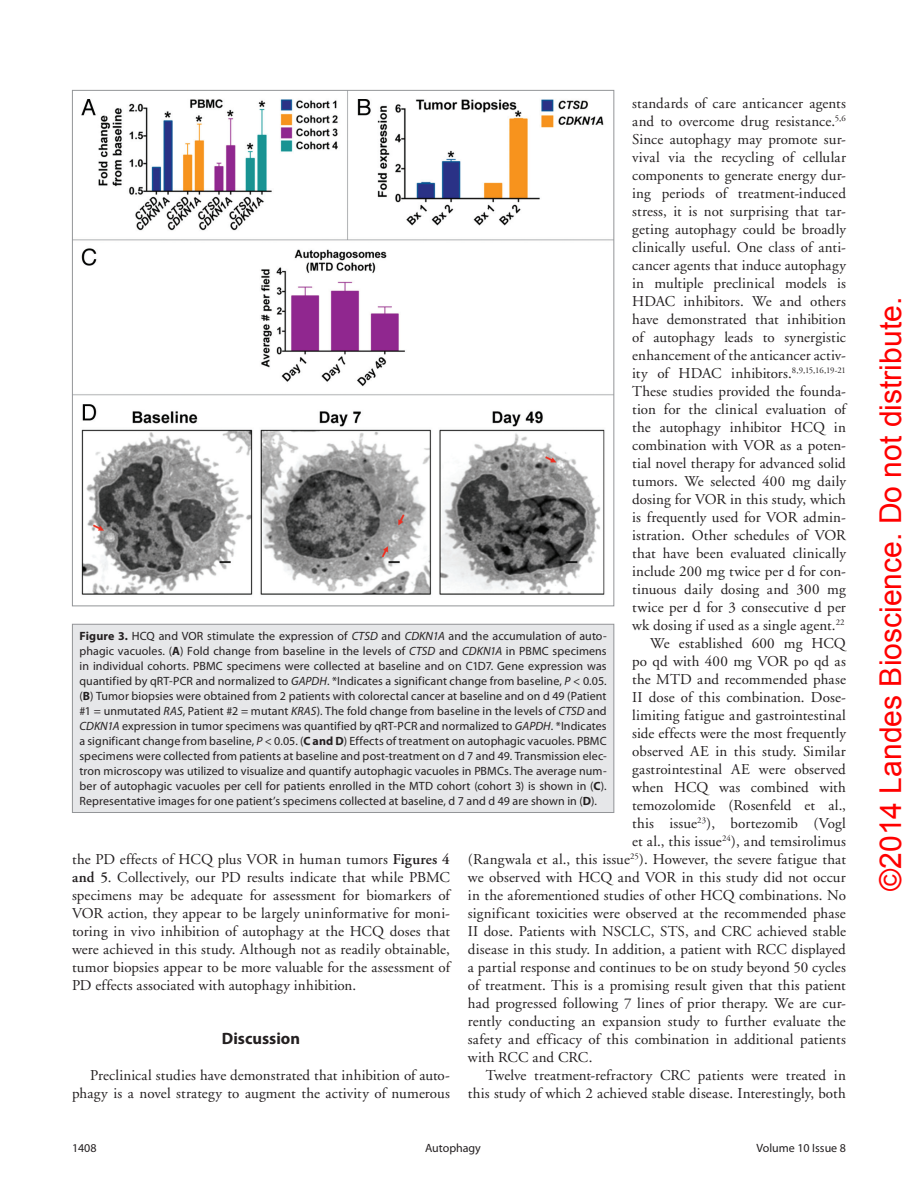
<style>
.page{position:relative;width:918px;height:1188px;background:#fff}
.page>*{position:absolute;margin:0;border:0;box-sizing:border-box;transform-origin:0 0}
.t1{font:30.15px "Arial";color:#f00}
.t2{font:700 16.5px "Myriad Pro";color:#231f20}
.t3{font:15px/18px "Adobe Garamond";letter-spacing:.005em;color:#231f20;text-align:justify}
.t4{font:12px/15px "Myriad Pro";letter-spacing:.005em;color:#231f20;text-align:justify}
.s1{font-weight:700}
.s2{font-style:italic}
.s3{font-weight:600}
</style>
<div class="page">
<img style="left:74px;top:92px;width:538px;height:503px">
<div style="left:72px;top:624px;width:542px;height:189px;background:#e6e7e9"></div>
<div style="left:72px;top:624px;width:542px;height:189px;border:1px solid #939598"></div>
<p class="t3" style="left:632px;top:95px;width:215px">standards of care anticancer agents</p>
<p class="t3" style="left:632px;top:113px;width:215px">and to overcome drug resistance.<sup>5,6</sup></p>
<p class="t3" style="left:632px;top:131px;width:215px">Since autophagy may promote sur-</p>
<p class="t3" style="left:632px;top:149px;width:215px">vival via the recycling of cellular</p>
<p class="t3" style="left:632px;top:167px;width:215px">components to generate energy dur-</p>
<p class="t3" style="left:632px;top:185px;width:215px">ing periods of treatment-induced</p>
<p class="t3" style="left:632px;top:203px;width:215px">stress, it is not surprising that tar-</p>
<p class="t3" style="left:632px;top:221px;width:215px">geting autophagy could be broadly</p>
<p class="t3" style="left:632px;top:239px;width:215px">clinically useful. One class of anti-</p>
<p class="t3" style="left:632px;top:257px;width:215px">cancer agents that induce autophagy</p>
<p class="t3" style="left:632px;top:275px;width:215px">in multiple preclinical models is</p>
<p class="t3" style="left:632px;top:293px;width:215px">HDAC inhibitors. We and others</p>
<p class="t3" style="left:632px;top:311px;width:215px">have demonstrated that inhibition</p>
<p class="t3" style="left:632px;top:329px;width:215px">of autophagy leads to synergistic</p>
<p class="t3" style="left:632px;top:347px;width:215px">enhancement of the anticancer activ-</p>
<p class="t3" style="left:632px;top:365px;width:215px">ity of HDAC inhibitors.<sup>8,9,15,16,19-21</sup></p>
<p class="t3" style="left:632px;top:383px;width:215px">These studies provided the founda-</p>
<p class="t3" style="left:632px;top:401px;width:215px">tion for the clinical evaluation of</p>
<p class="t3" style="left:632px;top:419px;width:215px">the autophagy inhibitor HCQ in</p>
<p class="t3" style="left:632px;top:437px;width:215px">combination with VOR as a poten-</p>
<p class="t3" style="left:632px;top:455px;width:215px">tial novel therapy for advanced solid</p>
<p class="t3" style="left:632px;top:473px;width:215px">tumors. We selected 400 mg daily</p>
<p class="t3" style="left:632px;top:491px;width:215px">dosing for VOR in this study, which</p>
<p class="t3" style="left:632px;top:509px;width:215px">is frequently used for VOR admin-</p>
<p class="t3" style="left:632px;top:527px;width:215px">istration. Other schedules of VOR</p>
<p class="t3" style="left:632px;top:545px;width:215px">that have been evaluated clinically</p>
<p class="t3" style="left:632px;top:563px;width:215px">include 200 mg twice per d for con-</p>
<p class="t3" style="left:632px;top:581px;width:215px">tinuous daily dosing and 300 mg</p>
<p class="t3" style="left:632px;top:599px;width:215px">twice per d for 3 consecutive d per</p>
<p class="t3" style="left:632px;top:617px;width:214px">wk dosing if used as a single agent.<sup>22</sup></p>
<p class="t3" style="left:650px;top:635px;width:197px">We established 600 mg HCQ</p>
<p class="t3" style="left:632px;top:653px;width:215px">po qd with 400 mg VOR po qd as</p>
<p class="t3" style="left:632px;top:671px;width:215px">the MTD and recommended phase</p>
<p class="t3" style="left:632px;top:689px;width:215px">II dose of this combination. Dose-</p>
<p class="t3" style="left:632px;top:707px;width:215px">limiting fatigue and gastrointestinal</p>
<p class="t3" style="left:632px;top:725px;width:215px">side effects were the most frequently</p>
<p class="t3" style="left:632px;top:743px;width:215px">observed AE in this study. Similar</p>
<p class="t3" style="left:632px;top:761px;width:215px">gastrointestinal AE were observed</p>
<p class="t3" style="left:632px;top:779px;width:215px">when HCQ was combined with</p>
<p class="t3" style="left:632px;top:797px;width:215px">temozolomide (Rosenfeld et al.,</p>
<p class="t3" style="left:632px;top:815px;width:215px">this issue<sup>23</sup>), bortezomib (Vogl</p>
<p class="t3" style="left:632px;top:833px;width:215px">et al., this issue<sup>24</sup>), and temsirolimus</p>
<p class="t3" style="left:468px;top:851px;width:379px">(Rangwala et al., this issue<sup>25</sup>). However, the severe fatigue that</p>
<p class="t3" style="left:468px;top:869px;width:379px">we observed with HCQ and VOR in this study did not occur</p>
<p class="t3" style="left:468px;top:887px;width:379px">in the aforementioned studies of other HCQ combinations. No</p>
<p class="t3" style="left:468px;top:905px;width:379px">significant toxicities were observed at the recommended phase</p>
<p class="t3" style="left:468px;top:923px;width:379px">II dose. Patients with NSCLC, STS, and CRC achieved stable</p>
<p class="t3" style="left:468px;top:941px;width:379px">disease in this study. In addition, a patient with RCC displayed</p>
<p class="t3" style="left:468px;top:959px;width:379px">a partial response and continues to be on study beyond 50 cycles</p>
<p class="t3" style="left:468px;top:977px;width:379px">of treatment. This is a promising result given that this patient</p>
<p class="t3" style="left:468px;top:995px;width:379px">had progressed following 7 lines of prior therapy. We are cur-</p>
<p class="t3" style="left:468px;top:1013px;width:379px">rently conducting an expansion study to further evaluate the</p>
<p class="t3" style="left:468px;top:1031px;width:379px">safety and efficacy of this combination in additional patients</p>
<p class="t3" style="left:468px;top:1049px;width:126px">with RCC and CRC.</p>
<p class="t3" style="left:486px;top:1067px;width:361px">Twelve treatment-refractory CRC patients were treated in</p>
<p class="t3" style="left:468px;top:1085px;width:379px">this study of which 2 achieved stable disease. Interestingly, both</p>
<p class="t4" style="left:79px;top:629px;width:529px"><span class="s1">Figure 3.</span> HCQ and VOR stimulate the expression of <span class="s2">CTSD</span> and <span class="s2">CDKN1A</span> and the accumulation of auto&shy;phagic vacuoles. (<span class="s1">A</span>) Fold change from baseline in the levels of <span class="s2">CTSD</span> and <span class="s2">CDKN1A</span> in PBMC specimens in individual cohorts. PBMC specimens were collected at baseline and on C1D7. Gene expression was quantified by qRT-PCR and normalized to <span class="s2">GAPDH</span>. *Indicates a significant change from baseline, <span class="s2">P</span> &lt; 0.05. (<span class="s1">B</span>) Tumor biopsies were obtained from 2 patients with colorectal cancer at baseline and on d 49 (Patient #1 = unmutated <span class="s2">RAS</span>, Patient #2 = mutant <span class="s2">KRAS</span>). The fold change from baseline in the levels of <span class="s2">CTSD</span> and <span class="s2">CDKN1A</span> expression in tumor specimens was quantified by qRT-PCR and normalized to <span class="s2">GAPDH</span>. *Indicates a significant change from baseline, <span class="s2">P</span> &lt; 0.05. (<span class="s1">C and D</span>) Effects of treatment on autophagic vacuoles. PBMC specimens were collected from patients at baseline and post-treatment on d 7 and 49. Transmission elec&shy;tron microscopy was utilized to visualize and quantify autophagic vacuoles in PBMCs. The average num&shy;ber of autophagic vacuoles per cell for patients enrolled in the MTD cohort (cohort 3) is shown in (<span class="s1">C</span>).<br>Representative images for one patient’s specimens collected at baseline, d 7 and d 49 are shown in (<span class="s1">D</span>).</p>
<p class="t3" style="left:72px;top:851px;width:379px">the PD effects of HCQ plus VOR in human tumors <span class="s3">Figures 4 and 5</span>. Collectively, our PD results indicate that while PBMC specimens may be adequate for assessment for biomarkers of VOR action, they appear to be largely uninformative for moni&shy;toring in vivo inhibition of autophagy at the HCQ doses that were achieved in this study. Although not as readily obtainable, tumor biopsies appear to be more valuable for the assessment of PD effects associated with autophagy inhibition.</p>
<p class="t2" style="left:222px;top:1028px;width:80px">Discussion</p>
<p class="t3" style="left:72px;top:1067px;width:379px;text-align:right">Preclinical studies have demonstrated that inhibition of auto&shy;phagy is a novel strategy to augment the activity of numerous</p>
<p class="t4" style="left:72px;top:1140px;width:194px">1408 A</p>
<p class="t4" style="left:432px;top:1140px;width:50px">utophagy</p>
<p class="t4" style="left:757px;top:1140px;width:91px">Volume 10 Issue 8</p>
<h1 class="t1" style="left:871px;top:891px;width:595px;rotate:-90deg">©2014 Landes Bioscience. Do not distribute.</h1>
</div>
